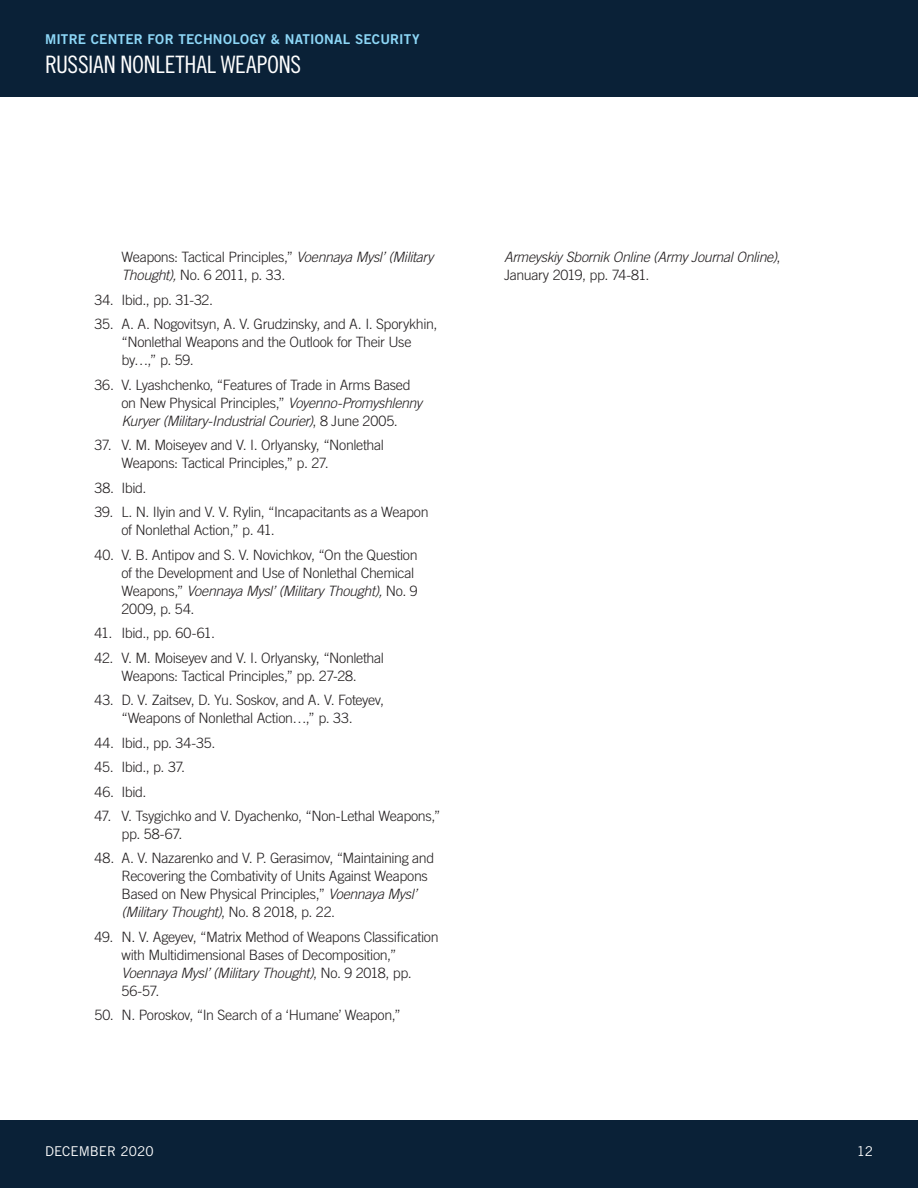
<style>
.page{position:relative;width:918px;height:1188px;background:#fff}
.page>*{position:absolute;margin:0;border:0;box-sizing:border-box;transform-origin:0 0}
.t1{font:24px "Trade Gothic LT Pro Cn 18";letter-spacing:-.01em;color:#fff}
.t2{font:300 14.25px/18px "Trade Gothic LT Pro";letter-spacing:-.025em;color:#231f20}
.t3{font:italic 300 14.25px/18px "Trade Gothic LT Pro";letter-spacing:-.03em;color:#231f20}
.t4{font:13.5px "Trade Gothic LT Pro Bd 2";letter-spacing:.015em;color:#8dd7f7}
.t5{font:13.5px "Trade Gothic LT Pro";color:#fff}
.s1{font-style:italic}
.s2{font-style:normal}
</style>
<div class="page">
<div style="left:0;top:1120px;width:918px;height:68px;background:#0a2137"></div>
<div style="left:0;top:0;width:918px;height:97px;background:#0a2137"></div>
<p class="t4" style="left:45px;top:31px;width:376px">MITRE CENTER FOR TECHNOLOGY &amp; NATIONAL SECURITY</p>
<h1 class="t1" style="left:45px;top:50px;width:258px">RUSSIAN NONLETHAL WEAPONS</h1>
<p class="t2" style="left:122px;top:248px;width:314px">Weapons: Tactical Principles,” <span class="s1">Voennaya Mysl’ (Military<br>Thought),</span> No. 6 2011, p. 33.</p>
<p class="t2" style="left:94px;top:291px;width:120px">34. Ibid., pp. 31-32.</p>
<p class="t2" style="left:122px;top:315px;width:317px;text-indent:-27px">35. A. A. Nogovitsyn, A. V. Grudzinsky, and A. I. Sporykhin, “Nonlethal Weapons and the Outlook for Their Use by…,” p. 59.</p>
<p class="t2" style="left:122px;top:375px;width:302px;text-indent:-27px">36. V. Lyashchenko, “Features of Trade in Arms Based on New Physical Principles,” <span class="s1">Voyenno-Promyshlenny<br>Kuryer (Military-Industrial Courier)</span>, 8 June 2005.</p>
<p class="t2" style="left:122px;top:436px;width:264px;text-indent:-27px">37. V. M. Moiseyev and V. I. Orlyansky, “Nonlethal<br>Weapons: Tactical Principles,” p. 27.</p>
<p class="t2" style="left:94px;top:478px;width:54px">38. Ibid.</p>
<p class="t2" style="left:122px;top:503px;width:309px;text-indent:-27px">39. L. N. Ilyin and V. V. Rylin, “Incapacitants as a Weapon of Nonlethal Action,” p. 41.</p>
<p class="t2" style="left:122px;top:545px;width:298px;text-indent:-27px">40. V. B. Antipov and S. V. Novichkov, “On the Question of the Development and Use of Nonlethal Chemical Weapons,” <span class="s1">Voennaya Mysl’ (Military Thought),</span> No. 9<br>2009, p. 54.</p>
<p class="t2" style="left:94px;top:624px;width:122px">41. Ibid., pp. 60-61.</p>
<p class="t2" style="left:94px;top:648px;width:291px;text-align:center">42. V. M. Moiseyev and V. I. Orlyansky, “Nonlethal<br>Weapons: Tactical Principles,” pp. 27-28.</p>
<p class="t2" style="left:94px;top:691px;width:291px;text-align:center">43. D. V. Zaitsev, D. Yu. Soskov, and A. V. Foteyev, “Weapons of Nonlethal Action…,” p. 33.</p>
<p class="t2" style="left:94px;top:733px;width:122px">44. Ibid., pp. 34-35.</p>
<p class="t2" style="left:94px;top:758px;width:92px">45. Ibid., p. 37.</p>
<p class="t2" style="left:94px;top:782px;width:54px">46. Ibid.</p>
<p class="t2" style="left:122px;top:807px;width:321px;text-indent:-27px">47. V. Tsygichko and V. Dyachenko, “Non-Lethal Weapons,” pp. 58-67.</p>
<p class="t2" style="left:122px;top:849px;width:314px;text-indent:-27px">48. A. V. Nazarenko and V. P. Gerasimov, “Maintaining and Recovering the Combativity of Units Against Weapons Based on New Physical Principles,” <span class="s1">Voennaya Mysl’ (Military Thought)</span>, No. 8 2018, p. 22.</p>
<p class="t2" style="left:122px;top:928px;width:319px;text-indent:-27px">49. N. V. Ageyev, “Matrix Method of Weapons Classification with Multidimensional Bases of Decomposition,” <span class="s1">Voennaya Mysl’ (Military Thought)</span>, No. 9 2018, pp.<br>56-57.</p>
<p class="t2" style="left:94px;top:1006px;width:308px">50. N. Poroskov, “In Search of a ‘Humane’ Weapon,”</p>
<p class="t3" style="left:504px;top:249px;width:278px">Armeyskiy Sbornik Online (Army Journal Online)<span class="s2">,<br>January 2019, pp. 74-81.</span></p>
<p class="t5" style="left:45px;top:1143px;width:110px">DECEMBER 2020</p>
<p class="t5" style="left:857px;top:1143px;width:18px">12</p>
</div>
